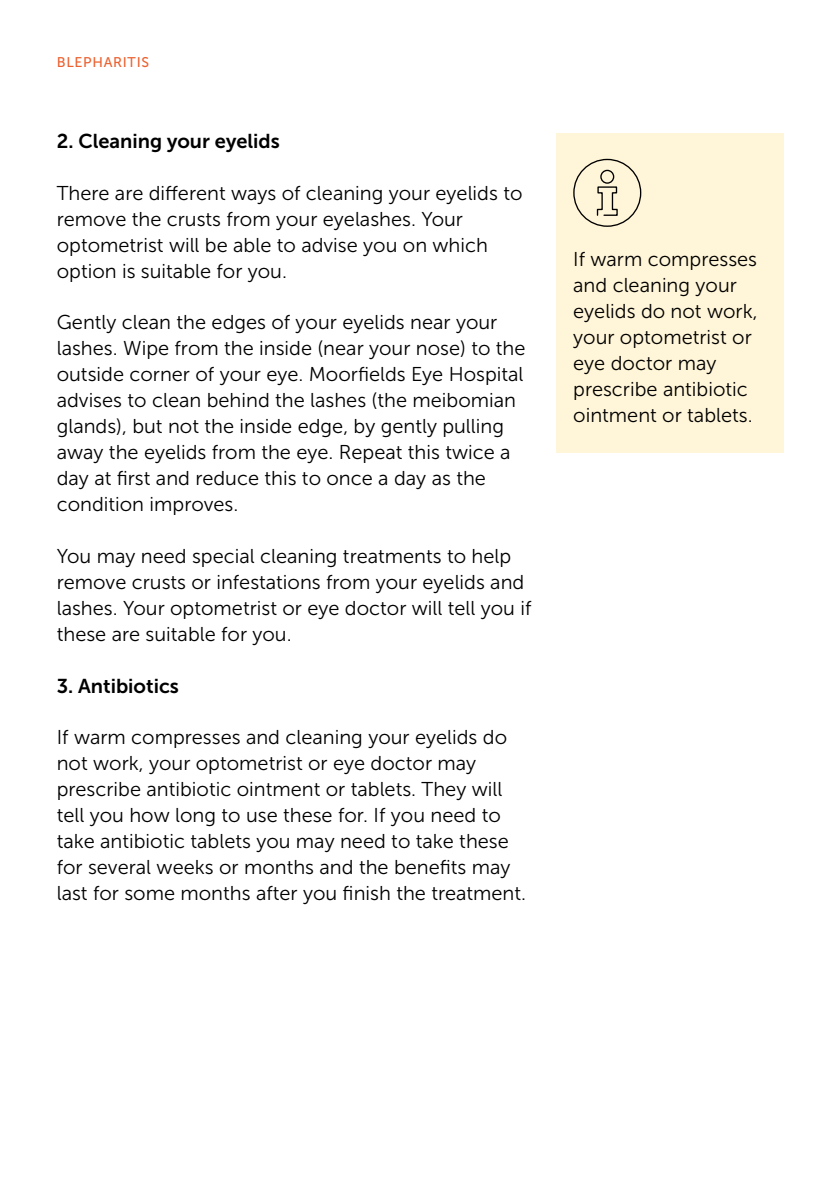
<style>
.page{position:relative;width:840px;height:1191px;background:#fff}
.page>*{position:absolute;margin:0;border:0;box-sizing:border-box;transform-origin:0 0}
.t1{font:20px/26px "Museo Sans 300";color:#000}
.t2{font:20px "Museo Sans 700";color:#000}
.t3{font:14px "Museo Sans 500";letter-spacing:.05em;color:#eb612f}
</style>
<div class="page">
<div style="left:556px;top:133px;width:226px;height:320px;background:#fff5d8"></div>
<svg style="left:573px;top:159px;width:68px;height:68px"></svg>
<p class="t3" style="left:57px;top:55px;width:94px">BLEPHARITIS</p>
<p class="t2" style="left:57px;top:130px;width:224px">2. Cleaning your eyelids</p>
<p class="t1" style="left:57px;top:180px;width:467px">There are different ways of cleaning your eyelids to remove the crusts from your eyelashes. Your optometrist will be able to advise you on which option is suitable for you.</p>
<p class="t1" style="left:57px;top:310px;width:470px">Gently clean the edges of your eyelids near your lashes. Wipe from the inside (near your nose) to the outside corner of your eye. Moorfields Eye Hospital advises to clean behind the lashes (the meibomian glands), but not the inside edge, by gently pulling away the eyelids from the eye. Repeat this twice a day at first and reduce this to once a day as the condition improves.</p>
<p class="t1" style="left:57px;top:543px;width:476px">You may need special cleaning treatments to help remove crusts or infestations from your eyelids and lashes. Your optometrist or eye doctor will tell you if these are suitable for you.</p>
<p class="t2" style="left:57px;top:674px;width:124px">3. Antibiotics</p>
<p class="t1" style="left:57px;top:724px;width:470px">If warm compresses and cleaning your eyelids do not work, your optometrist or eye doctor may prescribe antibiotic ointment or tablets. They will tell you how long to use these for. If you need to take antibiotic tablets you may need to take these for several weeks or months and the benefits may last for some months after you finish the treatment.</p>
<p class="t1" style="left:573px;top:246px;width:186px">If warm compresses and cleaning your eyelids do not work, your optometrist or eye doctor may prescribe antibiotic ointment or tablets.</p>
</div>
